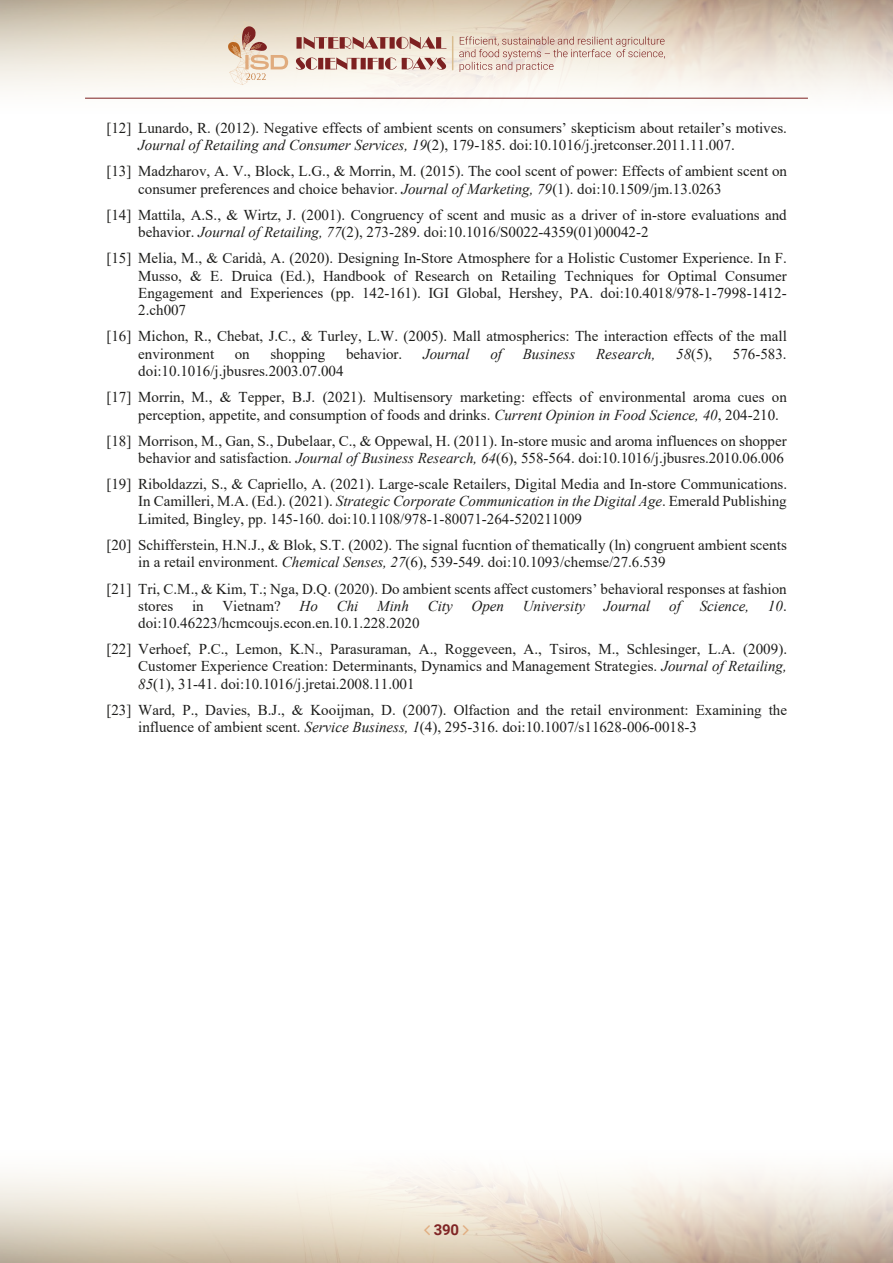
<style>
.page{position:relative;width:893px;height:1263px;background:#fff}
.page>*{position:absolute;margin:0;border:0;box-sizing:border-box;transform-origin:0 0}
.t1{font:15px/17.2px "Times New Roman";color:#1d1d1b}
.t2{font:italic 15px "Times New Roman";color:#1d1d1b}
.t3{font:700 15px "Roboto";color:#802525}
.s1{font-style:italic}
.s2{font-style:normal}
</style>
<div class="page">
<hr style="left:85px;top:98px;width:723px;height:1px;background:#7d2121">
<svg style="left:228px;top:21px;width:60px;height:64px;background:#e3cdba"></svg>
<svg style="left:296px;top:57px;width:150px;height:13px;background:#c0938d"></svg>
<svg style="left:296px;top:36px;width:151px;height:13px;background:#bd9086"></svg>
<svg style="left:459px;top:36px;width:206px;height:36px;background:#e3d1c5"></svg>
<hr style="left:452px;top:37px;width:1px;height:33px;background:#d9bd91">
<svg style="left:424px;top:1225px;width:6px;height:10px"></svg>
<svg style="left:463px;top:1225px;width:6px;height:10px"></svg>
<p class="t1" style="left:138px;top:119px;width:650px;text-indent:-32px">[12] Lunardo, R. (2012). Negative effects of ambient scents on consumers’ skepticism about retailer’s motives.<br><span class="s1">Journal of Retailing and Consumer Services, 19</span>(2), 179-185. doi:10.1016/j.jretconser.2011.11.007.</p>
<p class="t1" style="left:138px;top:162px;width:650px;text-indent:-32px">[13] Madzharov, A. V., Block, L.G., &amp; Morrin, M. (2015). The cool scent of power: Effects of ambient scent on consumer preferences and choice behavior. <span class="s1">Journal of Marketing, 79</span>(1). doi:10.1509/jm.13.0263</p>
<p class="t1" style="left:138px;top:206px;width:650px;text-indent:-32px">[14] Mattila, A.S., &amp; Wirtz, J. (2001). Congruency of scent and music as a driver of in-store evaluations and behavior. <span class="s1">Journal of Retailing, 77</span>(2), 273-289. doi:10.1016/S0022-4359(01)00042-2</p>
<p class="t1" style="left:138px;top:249px;width:650px;text-align:justify;text-indent:-32px">[15] Melia, M., &amp; Caridà, A. (2020). Designing In-Store Atmosphere for a Holistic Customer Experience. In F.<br>Musso, &amp; E. Druica (Ed.), Handbook of Research on Retailing Techniques for Optimal Consumer Engagement and Experiences (pp. 142-161). IGI Global, Hershey, PA. doi:10.4018/978-1-7998-1412- 2.ch007</p>
<p class="t1" style="left:138px;top:327px;width:650px;text-indent:-32px">[16] Michon, R., Chebat, J.C., &amp; Turley, L.W. (2005). Mall atmospherics: The interaction effects of the mall environment</p>
<p class="t1" style="left:235px;top:345px;width:16px">on</p>
<p class="t1" style="left:270px;top:345px;width:56px">shopping</p>
<p class="t1" style="left:346px;top:345px;width:58px">behavior.</p>
<p class="t2" style="left:423px;top:343px;width:48px">Journal</p>
<p class="t2" style="left:490px;top:343px;width:13px">of</p>
<p class="t2" style="left:523px;top:343px;width:54px">Business</p>
<p class="t2" style="left:596px;top:343px;width:61px">Research,</p>
<p class="t1" style="left:676px;top:345px;width:38px"><span class="s1">58</span>(5),</p>
<p class="t1" style="left:733px;top:345px;width:55px">576-583.</p>
<p class="t1" style="left:106px;top:357px;width:682px;line-height:26.2px;text-indent:32px">doi:10.1016/j.jbusres.2003.07.004<br>[17] Morrin, M., &amp; Tepper, B.J. (2021). Multisensory marketing: effects of environmental aroma cues on</p>
<p class="t1" style="left:106px;top:401px;width:682px;line-height:26.2px;text-indent:32px">perception, appetite, and consumption of foods and drinks. <span class="s1">Current Opinion in Food Science, 40</span>, 204-210. [18] Morrison, M., Gan, S., Dubelaar, C., &amp; Oppewal, H. (2011). In-store music and aroma influences on shopper</p>
<p class="t1" style="left:106px;top:444px;width:682px;line-height:26.2px;text-align:right">behavior and satisfaction. <span class="s1">Journal of Business Research, 64</span>(6), 558-564. doi:10.1016/j.jbusres.2010.06.006<br>[19] Riboldazzi, S., &amp; Capriello, A. (2021). Large-scale Retailers, Digital Media and In-store Communications.</p>
<p class="t1" style="left:138px;top:492px;width:650px">In Camilleri, M.A. (Ed.). (2021). <span class="s1">Strategic Corporate Communication in the Digital Age</span>. Emerald Publishing<br>Limited, Bingley, pp. 145-160. doi:10.1108/978-1-80071-264-520211009</p>
<p class="t1" style="left:138px;top:536px;width:650px;text-indent:-32px">[20] Schifferstein, H.N.J., &amp; Blok, S.T. (2002). The signal fucntion of thematically (ln) congruent ambient scents in a retail environment. <span class="s1">Chemical Senses, 27</span>(6), 539-549. doi:10.1093/chemse/27.6.539</p>
<p class="t1" style="left:138px;top:579px;width:650px;text-indent:-32px">[21] Tri, C.M., &amp; Kim, T.; Nga, D.Q. (2020). Do ambient scents affect customers’ behavioral responses at fashion stores in Vietnam? <span class="s1">Ho</span></p>
<p class="t2" style="left:337px;top:595px;width:23px">Chi</p>
<p class="t2" style="left:377px;top:595px;width:33px">Minh</p>
<p class="t2" style="left:428px;top:595px;width:27px">City</p>
<p class="t2" style="left:471px;top:595px;width:115px">Open University</p>
<p class="t2" style="left:604px;top:595px;width:78px">Journal of</p>
<p class="t2" style="left:700px;top:595px;width:51px">Science,</p>
<p class="t2" style="left:768px;top:595px;width:21px">10<span class="s2">.</span></p>
<p class="t1" style="left:106px;top:609px;width:682px;line-height:26.2px;text-indent:32px">doi:10.46223/hcmcoujs.econ.en.10.1.228.2020<br>[22] Verhoef, P.C., Lemon, K.N., Parasuraman, A., Roggeveen, A., Tsiros, M., Schlesinger, L.A. (2009).</p>
<p class="t1" style="left:138px;top:657px;width:650px">Customer Experience Creation: Determinants, Dynamics and Management Strategies. <span class="s1">Journal of Retailing,<br>85</span>(1), 31-41. doi:10.1016/j.jretai.2008.11.001</p>
<p class="t1" style="left:138px;top:701px;width:650px;text-indent:-32px">[23] Ward, P., Davies, B.J., &amp; Kooijman, D. (2007). Olfaction and the retail environment: Examining the influence of ambient scent. <span class="s1">Service Business, 1</span>(4), 295-316. doi:10.1007/s11628-006-0018-3</p>
<p class="t3" style="left:434px;top:1219px;width:27px">390</p>
</div>
